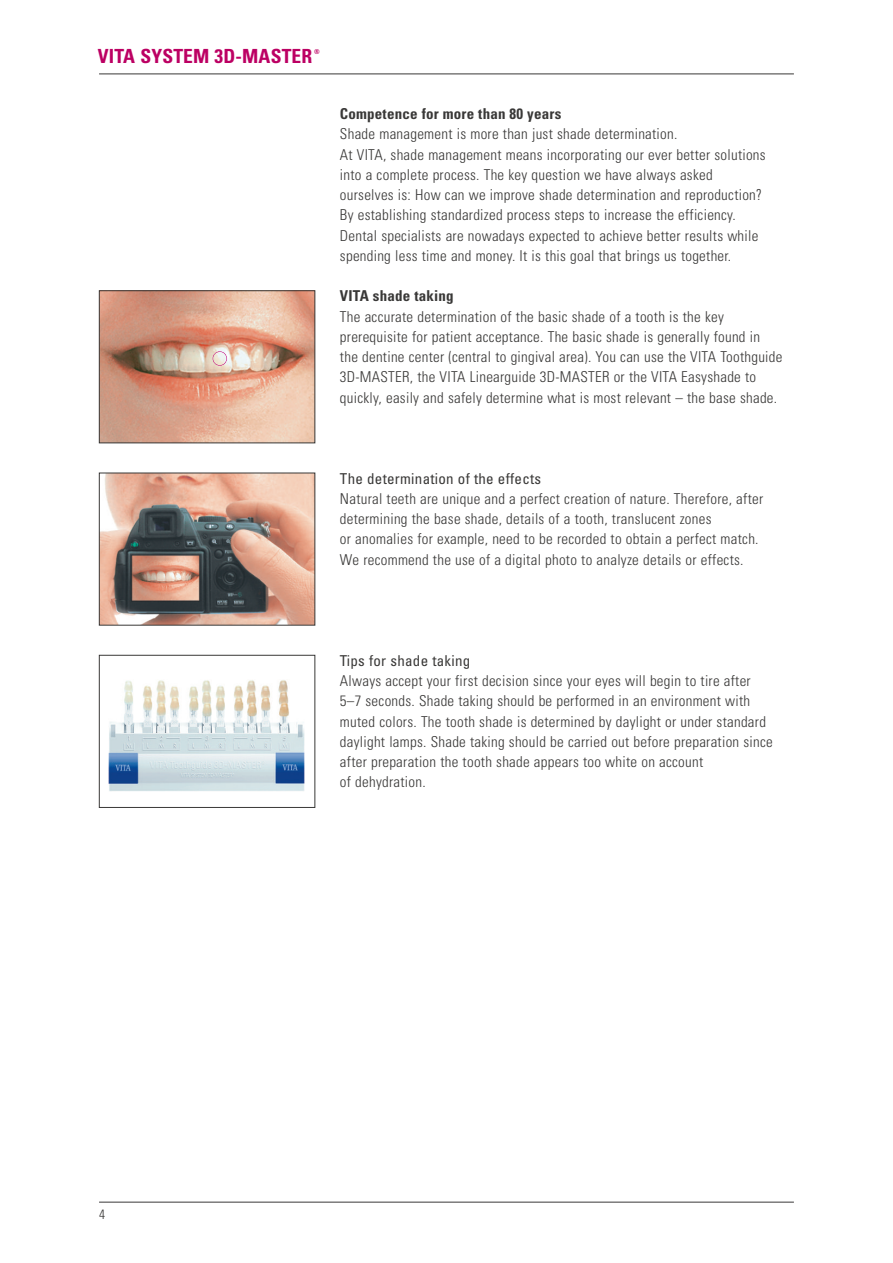
<style>
.page{position:relative;width:893px;height:1263px;background:#fff}
.page>*{position:absolute;margin:0;border:0;box-sizing:border-box;transform-origin:0 0}
.t1{font:700 condensed 19.5px "Univers LT";letter-spacing:.01em;color:#bc0063}
.t2{font:300 condensed 15px/20.2px "Univers LT";letter-spacing:.02em;color:#393837}
.t3{font:condensed 15px "Univers LT";letter-spacing:.02em;color:#393837}
.t4{font:700 condensed 15px "Univers LT";letter-spacing:.015em;color:#393837}
.t5{font:300 condensed 13.5px "Univers LT";color:#393837}
.t6{font:700 condensed 6.75px "Univers LT";color:#bc0063}
</style>
<div class="page">
<hr style="left:99px;top:1202px;width:695px;height:1px;background:#393837">
<hr style="left:99px;top:74px;width:695px;height:1px;background:#393837">
<img style="left:101px;top:292px;width:212px;height:149px">
<div style="left:99px;top:290px;width:216px;height:153px;border:1px solid #393837"></div>
<img style="left:101px;top:475px;width:212px;height:148px">
<img style="left:108px;top:680px;width:197px;height:111px">
<div style="left:99px;top:655px;width:216px;height:153px;border:1px solid #393837"></div>
<div style="left:213px;top:351px;width:14px;height:15px;border:1px solid #c4007a;border-radius:50%"></div>
<h1 class="t1" style="left:98px;top:49px;width:216px">VITA SYSTEM 3D-MASTER</h1>
<p class="t6" style="left:314px;top:49px;width:7px">®</p>
<p class="t4" style="left:340px;top:108px;width:223px">Competence for more than 80 years</p>
<p class="t2" style="left:340px;top:125px;width:427px">Shade management is more than just shade determination.<br>At VITA, shade management means incorporating our ever better solutions into a complete process. The key question we have always asked ourselves is: How can we improve shade determination and reproduction?<br>By establishing standardized process steps to increase the efficiency.<br>Dental specialists are nowadays expected to achieve better results while spending less time and money. It is this goal that brings us together.</p>
<p class="t4" style="left:340px;top:291px;width:115px">VITA shade taking</p>
<p class="t2" style="left:340px;top:308px;width:444px">The accurate determination of the basic shade of a tooth is the key prerequisite for patient acceptance. The basic shade is generally found in<br>the dentine center (central to gingival area). You can use the VITA Toothguide 3D-MASTER, the VITA Linearguide 3D-MASTER or the VITA Easyshade to quickly, easily and safely determine what is most relevant – the base shade.</p>
<p class="t3" style="left:340px;top:473px;width:203px">The determination of the effects</p>
<p class="t2" style="left:340px;top:490px;width:425px">Natural teeth are unique and a perfect creation of nature. Therefore, after determining the base shade, details of a tooth, translucent zones<br>or anomalies for example, need to be recorded to obtain a perfect match.<br>We recommend the use of a digital photo to analyze details or effects.</p>
<p class="t3" style="left:340px;top:655px;width:132px">Tips for shade taking</p>
<p class="t2" style="left:340px;top:672px;width:434px">Always accept your first decision since your eyes will begin to tire after 5–7 seconds. Shade taking should be performed in an environment with muted colors. The tooth shade is determined by daylight or under standard daylight lamps. Shade taking should be carried out before preparation since after preparation the tooth shade appears too white on account<br>of dehydration.</p>
<p class="t5" style="left:99px;top:1210px;width:7px">4</p>
</div>
